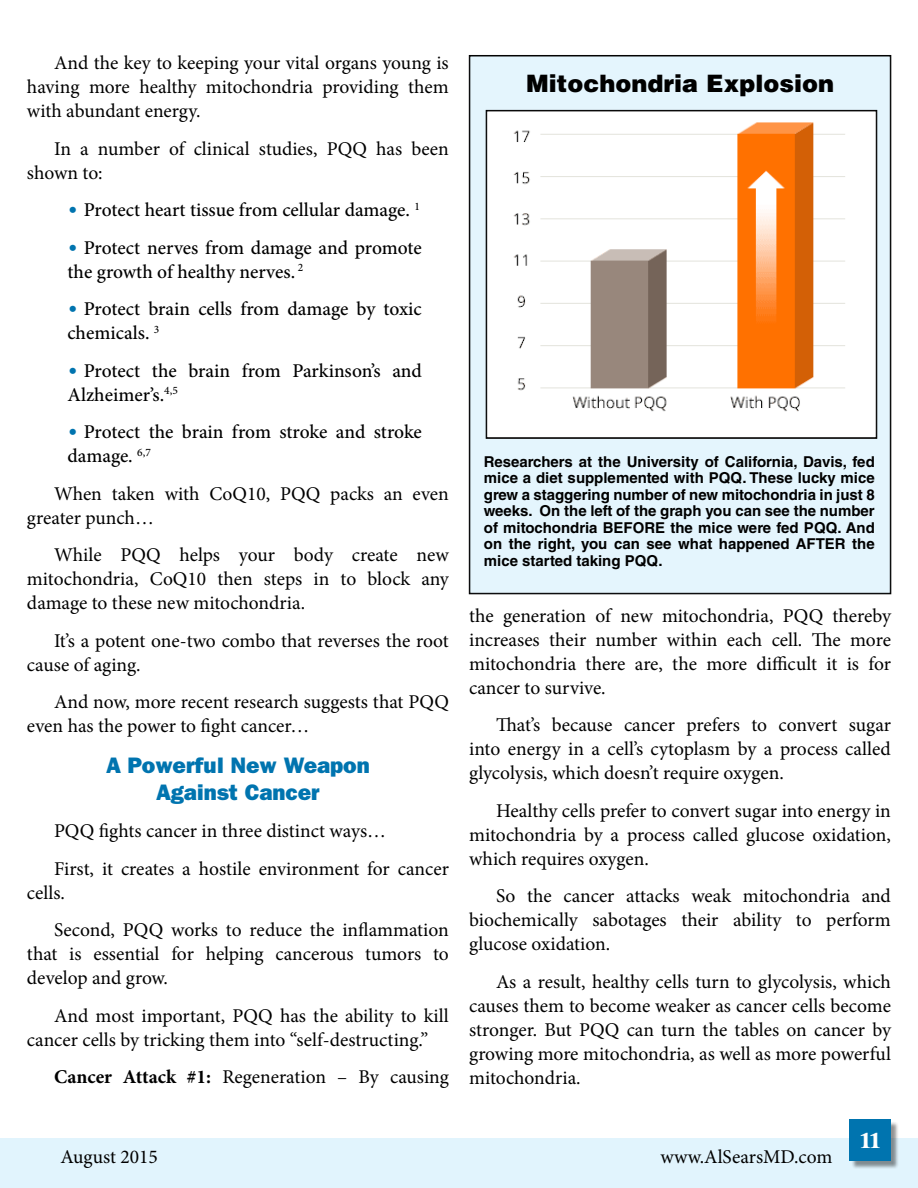
<style>
.page{position:relative;width:918px;height:1188px;background:#fff}
.page>*{position:absolute;margin:0;border:0;box-sizing:border-box;transform-origin:0 0}
.t1{font:900 24px "Helvetica LT Std";color:#000}
.t2{font:22.5px/27px "ITC Franklin Gothic Std Hvy";color:#0074af;text-align:center}
.t3{font:19.5px/24px "Minion Pro";color:#000}
.t4{font:500 19.5px/24px "Minion Pro";letter-spacing:-.005em;color:#000}
.t5{font:700 19.5px "Penumbra Serif Std";color:#fff}
.t6{font:700 15px/16.5px "Helvetica LT Std";color:#000;text-align:justify}
.s1{font-family:"ITC Franklin Gothic Std Hvy";font-weight:400;font-size:18px;color:#0074af}
.s2{font-weight:700}
</style>
<div class="page">
<div style="left:0;top:1138px;width:918px;height:50px;background:#e1f4fd"></div>
<div style="left:851px;top:1121px;width:48px;height:48px;background:#000;opacity:.43"></div>
<div style="left:850px;top:1120px;width:41px;height:41px;background:#0074af"></div>
<div style="left:469px;top:55px;width:422px;height:539px;background:#e4f5fd"></div>
<svg style="left:486px;top:110px;width:391px;height:329px"></svg>
<p class="t3" style="left:27px;top:51px;width:423px;text-align:justify;text-indent:27px">And the key to keeping your vital organs young is having more healthy mitochondria providing them with abundant energy.</p>
<p class="t3" style="left:27px;top:137px;width:423px;text-indent:27px">In a number of clinical studies, PQQ has been shown to:</p>
<p class="t4" style="left:68px;top:198px;width:354px"><span class="s1">•</span> Protect heart tissue from cellular damage. <sup>1</sup></p>
<p class="t4" style="left:67px;top:236px;width:356px"><span class="s1">•</span> Protect nerves from damage and promote the growth of healthy nerves. <sup>2</sup></p>
<p class="t4" style="left:67px;top:297px;width:356px"><span class="s1">•</span> Protect brain cells from damage by toxic chemicals. <sup>3</sup></p>
<p class="t4" style="left:67px;top:359px;width:356px"><span class="s1">•</span> Protect the brain from Parkinson’s and<br>Alzheimer’s.<sup>4,5</sup></p>
<p class="t4" style="left:67px;top:420px;width:356px"><span class="s1">•</span> Protect the brain from stroke and stroke damage. <sup>6,7</sup></p>
<p class="t3" style="left:27px;top:482px;width:423px;text-indent:27px">When taken with CoQ10, PQQ packs an even greater punch…</p>
<p class="t3" style="left:27px;top:543px;width:423px;text-align:justify;text-indent:27px">While PQQ helps your body create new mitochondria, CoQ10 then steps in to block any damage to these new mitochondria.</p>
<p class="t3" style="left:27px;top:629px;width:423px;text-indent:27px">It’s a potent one-two combo that reverses the root cause of aging.</p>
<p class="t3" style="left:27px;top:690px;width:423px;text-indent:27px">And now, more recent research suggests that PQQ even has the power to fight cancer…</p>
<p class="t2" style="left:106px;top:752px;width:265px">A Powerful New Weapon<br>Against Cancer</p>
<p class="t3" style="left:54px;top:813px;width:396px;line-height:37.5px">PQQ fights cancer in three distinct ways…<br>First, it creates a hostile environment for cancer</p>
<p class="t3" style="left:54px;top:874px;width:396px;line-height:37.5px;text-indent:-27px">cells.<br>Second, PQQ works to reduce the inflammation</p>
<p class="t3" style="left:27px;top:942px;width:423px">that is essential for helping cancerous tumors to develop and grow.</p>
<p class="t3" style="left:27px;top:1004px;width:423px;text-indent:27px">And most important, PQQ has the ability to kill cancer cells by tricking them into “self-destructing.”</p>
<p class="t3" style="left:54px;top:1065px;width:396px"><span class="s2">Cancer Attack #1:</span> Regeneration – By causing</p>
<p class="t1" style="left:526px;top:67px;width:310px">Mitochondria Explosion</p>
<p class="t6" style="left:484px;top:453px;width:393px">Researchers at the University of California, Davis, fed mice a diet supplemented with PQQ. These lucky mice grew a staggering number of new mitochondria in just 8 weeks. On the left of the graph you can see the number of mitochondria BEFORE the mice were fed PQQ. And on the right, you can see what happened AFTER the mice started taking PQQ.</p>
<p class="t3" style="left:469px;top:604px;width:423px;text-align:justify">the generation of new mitochondria, PQQ thereby increases their number within each cell. The more mitochondria there are, the more difficult it is for cancer to survive.</p>
<p class="t3" style="left:469px;top:713px;width:423px;text-align:justify;text-indent:27px">That’s because cancer prefers to convert sugar into energy in a cell’s cytoplasm by a process called glycolysis, which doesn’t require oxygen.</p>
<p class="t3" style="left:469px;top:799px;width:423px;text-align:justify;text-indent:27px">Healthy cells prefer to convert sugar into energy in mitochondria by a process called glucose oxidation, which requires oxygen.</p>
<p class="t3" style="left:469px;top:884px;width:423px;text-align:justify;text-indent:27px">So the cancer attacks weak mitochondria and biochemically sabotages their ability to perform glucose oxidation.</p>
<p class="t3" style="left:469px;top:970px;width:423px;text-align:justify;text-indent:27px">As a result, healthy cells turn to glycolysis, which causes them to become weaker as cancer cells become stronger. But PQQ can turn the tables on cancer by growing more mitochondria, as well as more powerful mitochondria.</p>
<p class="t3" style="left:61px;top:1145px;width:99px">August 2015</p>
<p class="t3" style="left:661px;top:1145px;width:173px">www.AlSearsMD.com</p>
<p class="t5" style="left:861px;top:1128px;width:21px">11</p>
</div>
